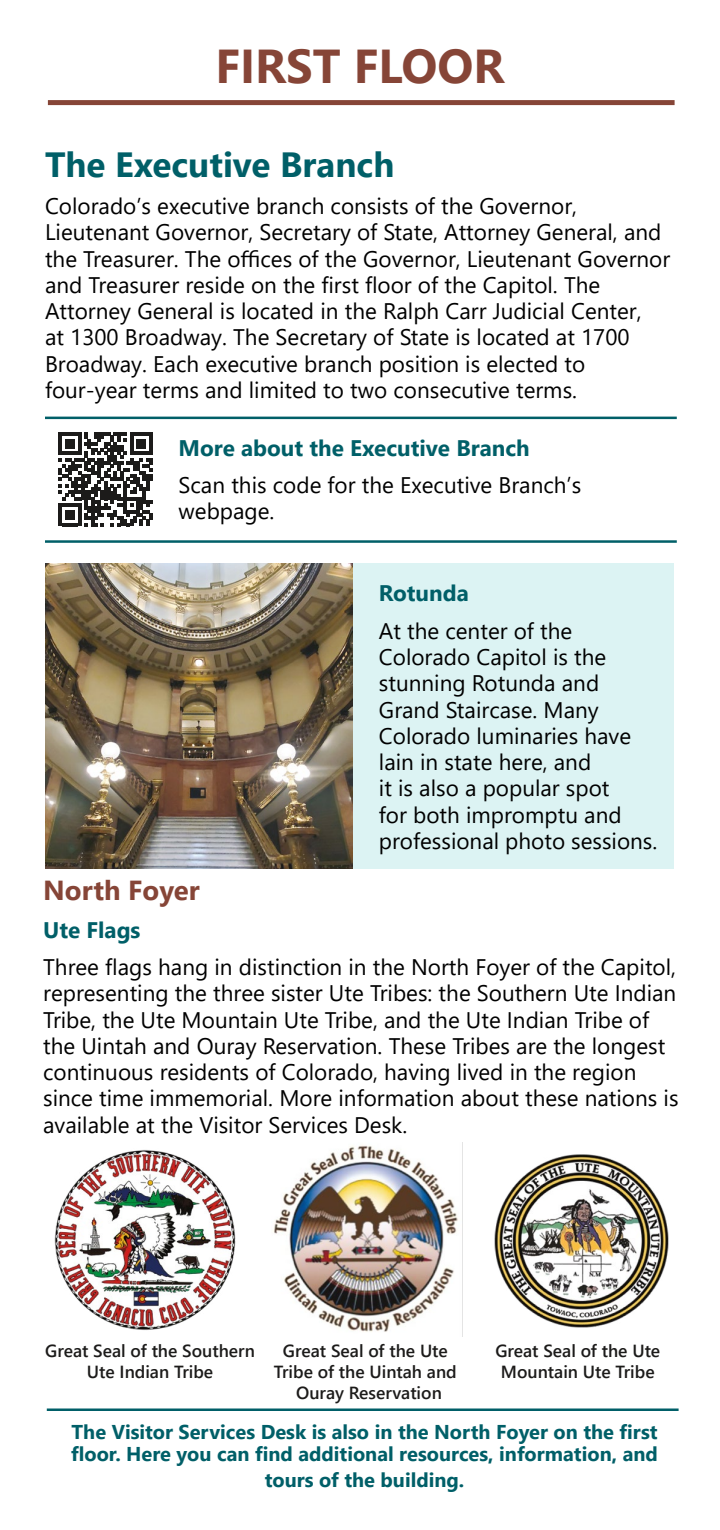
<style>
.page{position:relative;width:720px;height:1530px;background:#fff}
.page>*{position:absolute;margin:0;border:0;box-sizing:border-box;transform-origin:0 0}
.t1{font:700 47.5px "Xffgrb Segoe UI";color:#864537}
.t2{font:700 35px "Xffgrb Segoe UI";color:#005f68}
.t3{font:700 27.5px "Xffgrb Segoe UI";color:#864537}
.t4{font:22.5px/26.2px "Vvgwyq Segoe UI";color:#000}
.t5{font:22.5px/26.2px "Mdbrts Segoe UI";color:#000}
.t6{font:700 22.5px "Xffgrb Segoe UI";color:#005f68}
.t7{font:700 20px/22.5px "Kpxnrq Segoe UI";color:#005f68}
.t8{font:600 17.5px/21px "Pxpnkh Segoe UI";color:#1c1b1a;text-align:center}
.s1{font-family:"Mdbrts Segoe UI"}
.s2{font-family:"Vvgwyq Segoe UI"}
</style>
<div class="page">
<div style="left:47px;top:563px;width:626px;height:306px;background:#dcf3f3"></div>
<svg style="left:59px;top:432px;width:94px;height:94px"></svg>
<hr style="left:45px;top:417px;width:632px;height:2px;background:#005f68">
<hr style="left:47px;top:1409px;width:632px;height:2px;background:#005f68">
<hr style="left:45px;top:540px;width:632px;height:3px;background:#005f68">
<div style="left:48px;top:100px;width:627px;height:5px;background:#864537"></div>
<img style="left:45px;top:563px;width:307px;height:306px">
<img style="left:54px;top:1150px;width:182px;height:180px">
<img style="left:273px;top:1142px;width:190px;height:195px">
<img style="left:494px;top:1154px;width:175px;height:174px">
<h2 class="t1" style="left:215px;top:22px;width:291px">FIRST FLOOR</h2>
<h3 class="t2" style="left:45px;top:131px;width:351px">The Executive Branch</h3>
<p class="t4" style="left:45px;top:191px;width:627px">Colorado’s executive branch consists of the Governor, Lieutenant Governor, Secretary of State, Attorney General, and <span class="s1">the Treasurer. The offices of the Governor, Lieutenant Governor and Treasurer reside on the first floor of the Capitol. The </span>Attorney General is located in the Ralph Carr Judicial Center,<br><span class="s1">at 1300 Broadway. The Secretary of State is located at 1700<br></span>Broadway. Each executive branch position is elected to four-year terms and limited to two consecutive terms.</p>
<h4 class="t6" style="left:179px;top:426px;width:353px">More about the Executive Branch</h4>
<p class="t4" style="left:179px;top:470px;width:404px">Scan this code for the Executive Branch’s webpage.</p>
<p class="t6" style="left:379px;top:572px;width:91px">Rotunda</p>
<p class="t4" style="left:379px;top:616px;width:280px">At the center of the<br>Colorado Capitol is the stunning Rotunda and<br>Grand Staircase. Many<br>Colorado luminaries have lain in state here, and<br>it is also a popular spot<br>for both impromptu and professional photo sessions.</p>
<h3 class="t3" style="left:43px;top:864px;width:158px">North Foyer</h3>
<h4 class="t6" style="left:43px;top:908px;width:99px">Ute Flags</h4>
<p class="t5" style="left:43px;top:952px;width:637px">Three flags hang in distinction in the North Foyer of the Capitol, representing the three sister Ute Tribes: the Southern Ute Indian Tribe, the Ute Mountain Ute Tribe, and the Ute Indian Tribe of the Uintah and Ouray Reservation. These Tribes are the longest <span class="s2">continuous residents of Colorado, having lived in the region since time immemorial. More information about these nations is </span>available at the Visitor Services Desk.</p>
<p class="t8" style="left:45px;top:1339px;width:211px">Great Seal of the Southern<br>Ute Indian Tribe</p>
<p class="t8" style="left:274px;top:1339px;width:184px">Great Seal of the Ute<br>Tribe of the Uintah and<br>Ouray Reservation</p>
<p class="t8" style="left:495px;top:1339px;width:166px">Great Seal of the Ute<br>Mountain Ute Tribe</p>
<p class="t7" style="left:71px;top:1419px;width:588px">The Visitor Services Desk is also in the North Foyer on the first floor. Here you can find additional resources, information, and</p>
<p class="t7" style="left:265px;top:1467px;width:201px">tours of the building.</p>
</div>
